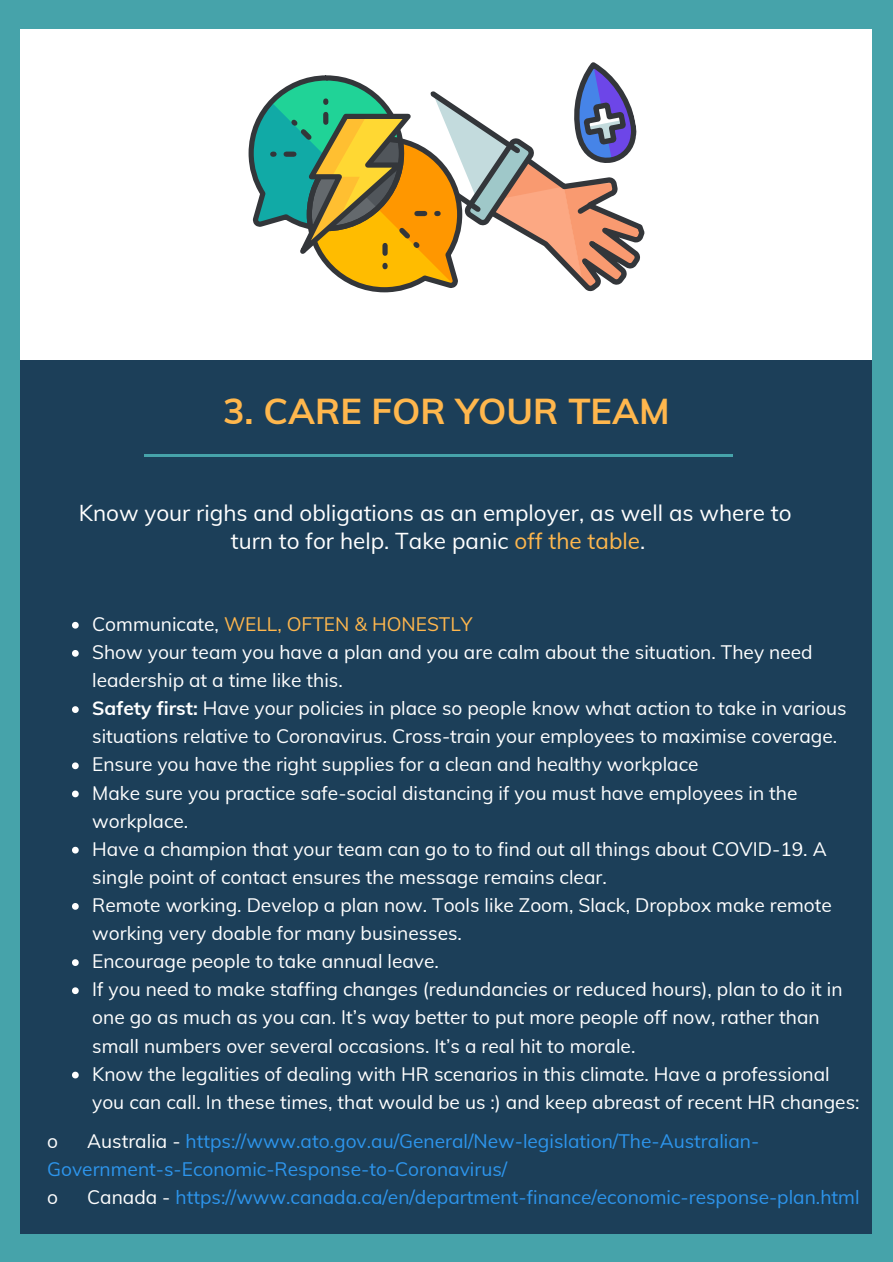
<style>
.page{position:relative;width:893px;height:1262px;background:#fff}
.page>*{position:absolute;margin:0;border:0;box-sizing:border-box;transform-origin:0 0}
.t1{font:700 36px "Muli";color:#ffb74d}
.t2{font:22.5px/28px "Muli";color:#fff;text-align:center}
.t3{font:19.05px/28px "Muli";color:#fff}
.t4{font:19.05px/28px "Muli";color:#2d95ec}
.s1{color:#ffb74d}
.s2{font-weight:700}
.s3{color:#fff}
</style>
<div class="page">
<div style="left:0;top:0;width:892px;height:1261px;background:#46a3aa"></div>
<div style="left:20px;top:360px;width:851px;height:873px;background:#1c3f59"></div>
<div style="left:20px;top:29px;width:851px;height:331px;background:#fff"></div>
<hr style="left:144px;top:454px;width:588px;height:2px;background:#46a3aa">
<svg style="left:72px;top:622px;width:7px;height:6px"></svg>
<svg style="left:72px;top:650px;width:7px;height:6px"></svg>
<svg style="left:72px;top:706px;width:7px;height:7px"></svg>
<svg style="left:72px;top:762px;width:7px;height:7px"></svg>
<svg style="left:72px;top:790px;width:7px;height:7px"></svg>
<svg style="left:72px;top:846px;width:7px;height:7px"></svg>
<svg style="left:72px;top:903px;width:7px;height:6px"></svg>
<svg style="left:72px;top:959px;width:7px;height:7px"></svg>
<svg style="left:72px;top:987px;width:7px;height:7px"></svg>
<svg style="left:72px;top:1071px;width:7px;height:7px"></svg>
<svg style="left:248px;top:62px;width:397px;height:231px"></svg>
<div style="left:323px;top:114px;width:5px;height:8px;background:#33363a"></div>
<h1 class="t1" style="left:223px;top:385px;width:448px">3. CARE FOR YOUR TEAM</h1>
<p class="t2" style="left:79px;top:497px;width:714px">Know your righs and obligations as an employer, as well as where to turn to for help. Take panic <span class="s1">off the table</span>.</p>
<p class="t3" style="left:92px;top:609px;width:768px">Communicate, <span class="s1">WELL, OFTEN &amp; HONESTLY<br></span>Show your team you have a plan and you are calm about the situation. They need leadership at a time like this.<br><span class="s2">Safety first:</span> Have your policies in place so people know what action to take in various situations relative to Coronavirus. Cross-train your employees to maximise coverage.<br>Ensure you have the right supplies for a clean and healthy workplace<br>Make sure you practice safe-social distancing if you must have employees in the workplace.<br>Have a champion that your team can go to to find out all things about COVID-19. A single point of contact ensures the message remains clear.<br>Remote working. Develop a plan now. Tools like Zoom, Slack, Dropbox make remote working very doable for many businesses.<br>Encourage people to take annual leave.<br>If you need to make staffing changes (redundancies or reduced hours), plan to do it in one go as much as you can. It’s way better to put more people off now, rather than small numbers over several occasions. It’s a real hit to morale.<br>Know the legalities of dealing with HR scenarios in this climate. Have a professional you can call. In these times, that would be us :) and keep abreast of recent HR changes:</p>
<p class="t4" style="left:47px;top:1126px;width:713px;text-indent:40px"><span class="s3">Australia -</span> https://www.ato.gov.au/General/New-legislation/The-Australian-<br>Government-s-Economic-Response-to-Coronavirus/</p>
<p class="t3" style="left:47px;top:1182px;width:12px">o</p>
<p class="t4" style="left:87px;top:1182px;width:773px"><span class="s3">Canada -</span> https://www.canada.ca/en/department-finance/economic-response-plan.html</p>
<p class="t3" style="left:47px;top:1126px;width:12px">o</p>
</div>
